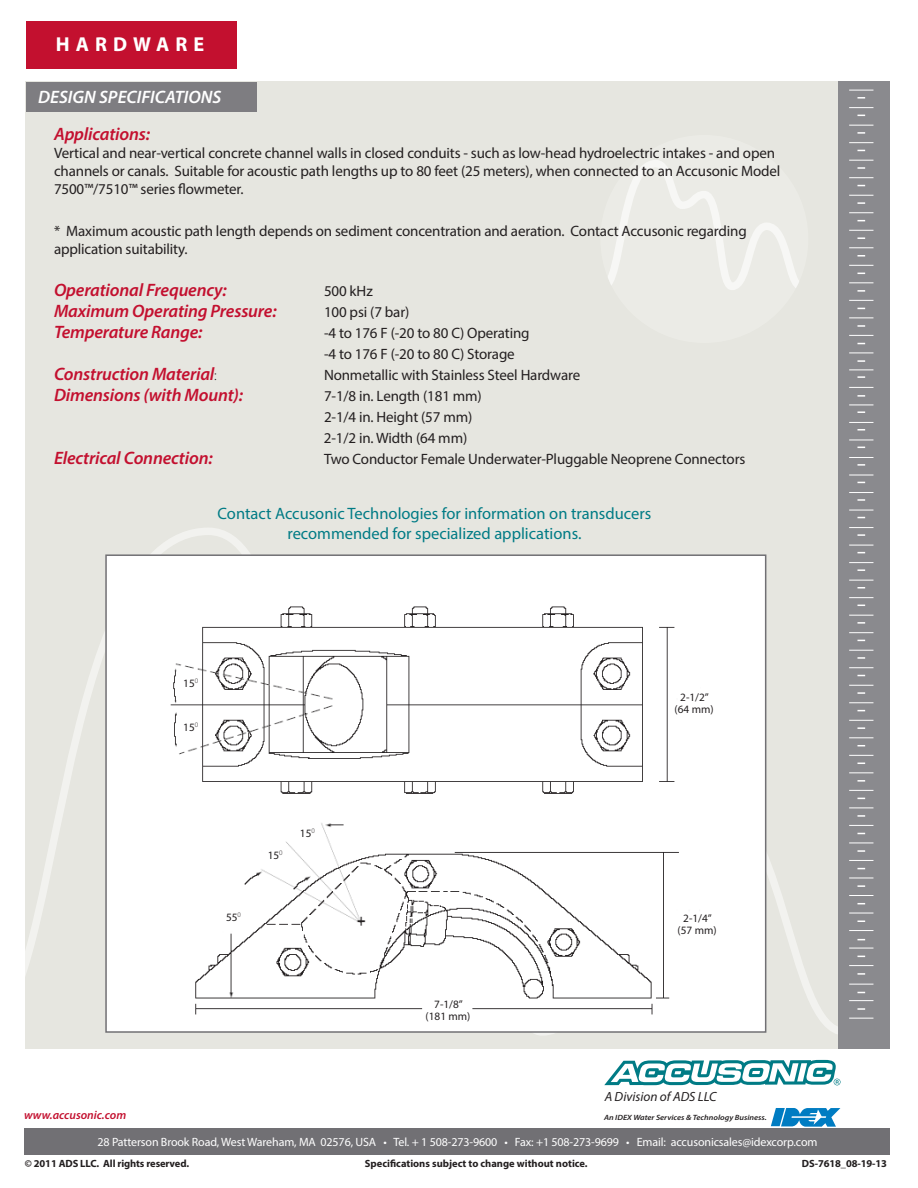
<style>
.page{position:relative;width:918px;height:1188px;background:#fff}
.page>*{position:absolute;margin:0;border:0;box-sizing:border-box;transform-origin:0 0}
.t1{font:700 20.25px "Myriad Pro";letter-spacing:.3em;color:#fff}
.t2{font:italic 600 18px "Myriad Pro";letter-spacing:-.01em;color:#c3102f}
.t3{font:italic 600 18px "Myriad Pro";color:#fff}
.t4{font:16.5px "Myriad Pro";color:#007b85}
.t5{font:15px/18px "Myriad Pro";letter-spacing:-.01em;color:#231f20}
.t6{font:italic 13.35px "Myriad Pro";color:#231f20}
.t7{font:12px "Myriad Pro";letter-spacing:-.01em;color:#fff}
.t8{font:italic 600 12px "Myriad Pro";color:#c3102f}
.t9{font:11.25px "Myriad Pro";color:#231f20}
.t10{font:700 10.5px "Myriad Pro";color:#231f20}
.t11{font:italic 600 7.65px "Myriad Pro";color:#231f20;scale:1.11 1}
.s1{font-weight:300;font-style:normal;font-size:15px;color:#231f20}
</style>
<div class="page">
<div style="left:25px;top:81px;width:816px;height:968px;background:#e6e6e0"></div>
<svg style="left:25px;top:526px;width:814px;height:511px"></svg>
<div style="left:600px;top:135px;width:208px;height:208px;background:#eeeee9;border-radius:50%"></div>
<svg style="left:608px;top:160px;width:191px;height:130px"></svg>
<div style="left:26px;top:21px;width:211px;height:48px;background:#c3102f"></div>
<div style="left:26px;top:82px;width:230px;height:30px;background:#7e7d81"></div>
<div style="left:839px;top:81px;width:51px;height:968px;background:#8a8a8e"></div>
<svg style="left:849px;top:984px;width:24px;height:1px"></svg>
<svg style="left:849px;top:1018px;width:24px;height:1px"></svg>
<svg style="left:849px;top:1000px;width:24px;height:1px"></svg>
<svg style="left:849px;top:965px;width:24px;height:1px"></svg>
<svg style="left:849px;top:948px;width:24px;height:1px"></svg>
<svg style="left:849px;top:930px;width:24px;height:1px"></svg>
<svg style="left:849px;top:913px;width:24px;height:1px"></svg>
<svg style="left:849px;top:895px;width:24px;height:1px"></svg>
<svg style="left:849px;top:878px;width:24px;height:1px"></svg>
<svg style="left:849px;top:860px;width:24px;height:1px"></svg>
<svg style="left:849px;top:843px;width:24px;height:1px"></svg>
<svg style="left:849px;top:825px;width:24px;height:1px"></svg>
<svg style="left:849px;top:808px;width:24px;height:1px"></svg>
<svg style="left:849px;top:790px;width:24px;height:1px"></svg>
<svg style="left:849px;top:772px;width:24px;height:1px"></svg>
<svg style="left:849px;top:755px;width:24px;height:1px"></svg>
<svg style="left:849px;top:737px;width:24px;height:1px"></svg>
<svg style="left:849px;top:720px;width:24px;height:1px"></svg>
<svg style="left:849px;top:702px;width:24px;height:1px"></svg>
<svg style="left:849px;top:685px;width:24px;height:1px"></svg>
<svg style="left:849px;top:667px;width:24px;height:1px"></svg>
<svg style="left:849px;top:650px;width:24px;height:1px"></svg>
<svg style="left:849px;top:632px;width:24px;height:1px"></svg>
<svg style="left:849px;top:615px;width:24px;height:1px"></svg>
<svg style="left:849px;top:597px;width:24px;height:1px"></svg>
<svg style="left:849px;top:580px;width:24px;height:1px"></svg>
<svg style="left:849px;top:562px;width:24px;height:1px"></svg>
<svg style="left:849px;top:545px;width:24px;height:1px"></svg>
<svg style="left:849px;top:527px;width:24px;height:1px"></svg>
<svg style="left:849px;top:510px;width:24px;height:1px"></svg>
<svg style="left:849px;top:492px;width:24px;height:1px"></svg>
<svg style="left:849px;top:475px;width:24px;height:1px"></svg>
<svg style="left:849px;top:457px;width:24px;height:1px"></svg>
<svg style="left:849px;top:440px;width:24px;height:1px"></svg>
<svg style="left:849px;top:422px;width:24px;height:1px"></svg>
<svg style="left:849px;top:387px;width:24px;height:1px"></svg>
<svg style="left:857px;top:1008px;width:8px;height:2px"></svg>
<svg style="left:857px;top:973px;width:8px;height:2px"></svg>
<svg style="left:857px;top:885px;width:8px;height:2px"></svg>
<svg style="left:857px;top:850px;width:8px;height:2px"></svg>
<svg style="left:857px;top:815px;width:8px;height:2px"></svg>
<svg style="left:857px;top:780px;width:8px;height:2px"></svg>
<svg style="left:857px;top:727px;width:8px;height:2px"></svg>
<svg style="left:857px;top:692px;width:8px;height:2px"></svg>
<svg style="left:857px;top:657px;width:8px;height:2px"></svg>
<svg style="left:857px;top:622px;width:8px;height:2px"></svg>
<svg style="left:857px;top:569px;width:8px;height:2px"></svg>
<svg style="left:857px;top:534px;width:8px;height:2px"></svg>
<svg style="left:857px;top:499px;width:8px;height:2px"></svg>
<svg style="left:857px;top:464px;width:8px;height:2px"></svg>
<svg style="left:857px;top:429px;width:8px;height:2px"></svg>
<svg style="left:849px;top:405px;width:24px;height:8px"></svg>
<svg style="left:849px;top:370px;width:24px;height:8px"></svg>
<svg style="left:857px;top:395px;width:8px;height:2px"></svg>
<svg style="left:849px;top:353px;width:24px;height:1px"></svg>
<svg style="left:849px;top:335px;width:24px;height:1px"></svg>
<svg style="left:849px;top:318px;width:24px;height:1px"></svg>
<svg style="left:849px;top:300px;width:24px;height:1px"></svg>
<svg style="left:849px;top:282px;width:24px;height:1px"></svg>
<svg style="left:849px;top:265px;width:24px;height:1px"></svg>
<svg style="left:849px;top:247px;width:24px;height:1px"></svg>
<svg style="left:849px;top:230px;width:24px;height:1px"></svg>
<svg style="left:849px;top:212px;width:24px;height:1px"></svg>
<svg style="left:849px;top:195px;width:24px;height:1px"></svg>
<svg style="left:849px;top:177px;width:24px;height:1px"></svg>
<svg style="left:849px;top:160px;width:24px;height:1px"></svg>
<svg style="left:849px;top:142px;width:24px;height:1px"></svg>
<svg style="left:849px;top:125px;width:24px;height:1px"></svg>
<svg style="left:849px;top:107px;width:24px;height:1px"></svg>
<svg style="left:849px;top:90px;width:24px;height:1px"></svg>
<svg style="left:857px;top:360px;width:8px;height:2px"></svg>
<svg style="left:857px;top:325px;width:8px;height:2px"></svg>
<svg style="left:857px;top:290px;width:8px;height:2px"></svg>
<svg style="left:857px;top:255px;width:8px;height:2px"></svg>
<svg style="left:857px;top:237px;width:8px;height:2px"></svg>
<svg style="left:857px;top:202px;width:8px;height:2px"></svg>
<svg style="left:857px;top:167px;width:8px;height:2px"></svg>
<svg style="left:857px;top:132px;width:8px;height:2px"></svg>
<svg style="left:857px;top:97px;width:8px;height:2px"></svg>
<div style="left:105px;top:554px;width:661px;height:479px;background:#fff;border:2px solid #717074"></div>
<img style="left:170px;top:606px;width:505px;height:188px">
<img style="left:195px;top:823px;width:484px;height:192px">
<div style="left:24px;top:1128px;width:866px;height:26px;background:#717074"></div>
<svg style="left:771px;top:1108px;width:69px;height:18px"></svg>
<svg style="left:604px;top:1060px;width:237px;height:25px"></svg>
<p class="t1" style="left:56px;top:31px;width:150px">HARDWARE</p>
<p class="t3" style="left:38px;top:85px;width:185px">DESIGN SPECIFICATIONS</p>
<p class="t2" style="left:54px;top:122px;width:98px">Applications:</p>
<p class="t5" style="left:54px;top:143px;width:728px">Vertical and near-vertical concrete channel walls in closed conduits - such as low-head hydroelectric intakes - and open channels or canals. Suitable for acoustic path lengths up to 80 feet (25 meters), when connected to an Accusonic Model<br>7500™/7510™ series flowmeter.</p>
<p class="t5" style="left:54px;top:221px;width:694px">* Maximum acoustic path length depends on sediment concentration and aeration. Contact Accusonic regarding application suitability.</p>
<p class="t2" style="left:54px;top:278px;width:174px">Operational Frequency:</p>
<p class="t5" style="left:324px;top:281px;width:50px">500 kHz</p>
<p class="t2" style="left:54px;top:299px;width:224px">Maximum Operating Pressure:</p>
<p class="t5" style="left:324px;top:302px;width:87px">100 psi (7 bar)</p>
<p class="t2" style="left:54px;top:320px;width:150px">Temperature Range:</p>
<p class="t5" style="left:324px;top:322px;width:207px;line-height:21px">-4 to 176 F (-20 to 80 C) Operating -4 to 176 F (-20 to 80 C) Storage</p>
<p class="t2" style="left:54px;top:362px;width:164px">Construction Material<span class="s1">:</span></p>
<p class="t5" style="left:324px;top:365px;width:258px">Nonmetallic with Stainless Steel Hardware</p>
<p class="t2" style="left:54px;top:383px;width:191px">Dimensions (with Mount):</p>
<p class="t5" style="left:324px;top:386px;width:159px">7-1/8 in. Length (181 mm)</p>
<p class="t5" style="left:324px;top:407px;width:150px">2-1/4 in. Height (57 mm)</p>
<p class="t5" style="left:324px;top:428px;width:145px">2-1/2 in. Width (64 mm)</p>
<p class="t2" style="left:54px;top:446px;width:160px">Electrical Connection:</p>
<p class="t5" style="left:324px;top:449px;width:423px">Two Conductor Female Underwater-Pluggable Neoprene Connectors</p>
<p class="t4" style="left:218px;top:503px;width:435px">Contact Accusonic Technologies for information on transducers</p>
<p class="t4" style="left:287px;top:523px;width:295px">recommended for specialized applications.</p>
<p class="t9" style="left:183px;top:676px;width:16px">15<sup>0</sup></p>
<p class="t9" style="left:183px;top:721px;width:16px">15<sup>0</sup></p>
<p class="t9" style="left:226px;top:910px;width:16px">55<sup>0</sup></p>
<p class="t9" style="left:268px;top:848px;width:16px">15<sup>0</sup></p>
<p class="t9" style="left:300px;top:827px;width:16px">15<sup>0</sup></p>
<p class="t9" style="left:434px;top:997px;width:30px">7-1/8”</p>
<p class="t9" style="left:426px;top:1009px;width:46px">(181 mm)</p>
<p class="t9" style="left:680px;top:690px;width:30px">2-1/2”</p>
<p class="t9" style="left:675px;top:702px;width:41px">(64 mm)</p>
<p class="t9" style="left:683px;top:911px;width:30px">2-1/4”</p>
<p class="t9" style="left:678px;top:923px;width:41px">(57 mm)</p>
<p class="t6" style="left:605px;top:1088px;width:113px">A Division of ADS LLC</p>
<p class="t8" style="left:24px;top:1108px;width:104px">www.accusonic.com</p>
<p class="t11" style="left:604px;top:1113px;width:148px">An IDEX Water Services &amp; Technology Business.</p>
<p class="t7" style="left:98px;top:1135px;width:722px">28 Patterson Brook Road, West Wareham, MA 02576, USA • Tel. + 1 508-273-9600 • Fax: +1 508-273-9699 • Email: accusonicsales@idexcorp.com</p>
<p class="t10" style="left:25px;top:1157px;width:166px">© 2011 ADS LLC. All rights reserved.</p>
<p class="t10" style="left:365px;top:1157px;width:224px">Specifications subject to change without notice.</p>
<p class="t10" style="left:802px;top:1157px;width:87px">DS-7618_08-19-13</p>
</div>
